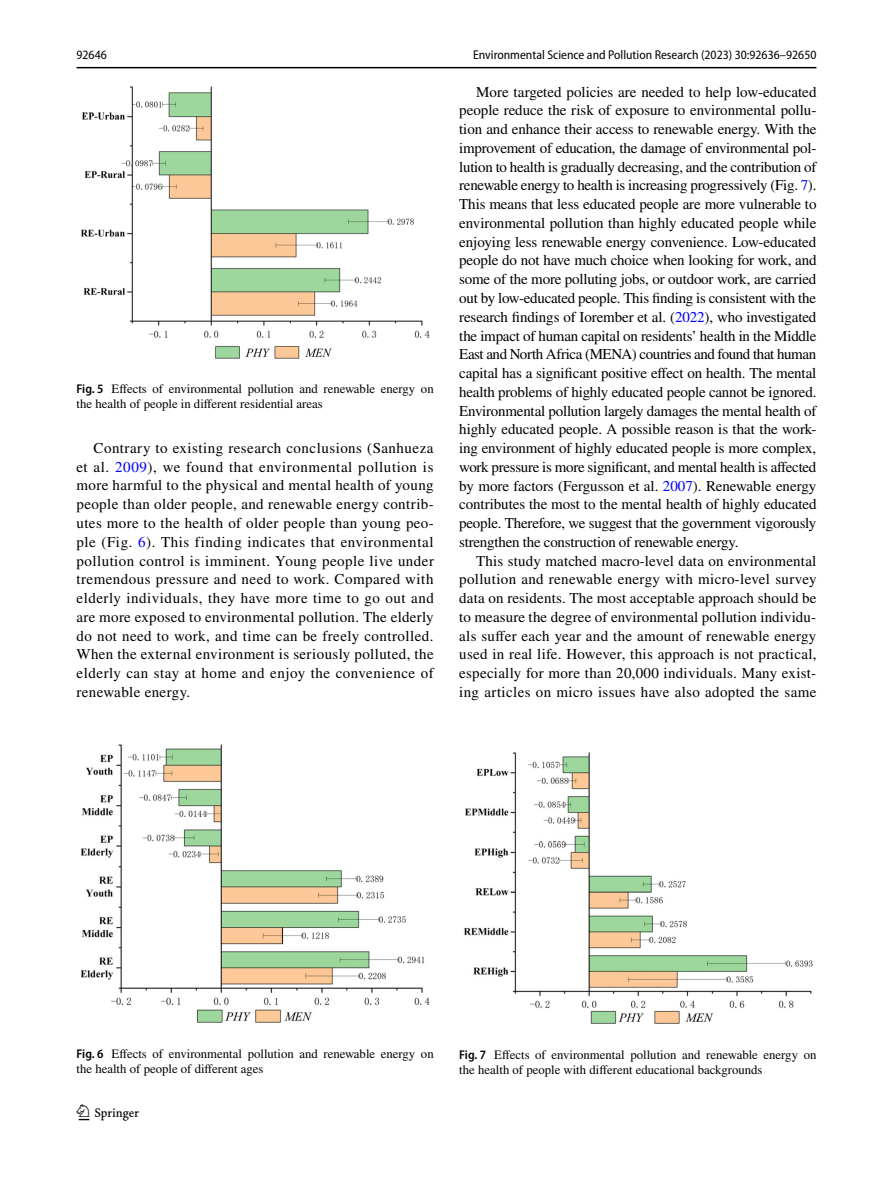
<style>
.page{position:relative;width:893px;height:1187px;background:#fff}
.page>*{position:absolute;margin:0;border:0;box-sizing:border-box;transform-origin:0 0}
.t1{font:22.5px "Springnew Regular 3";color:#000}
.t2{font:15px/18.8px "STIX";letter-spacing:.025em;color:#000;text-align:justify}
.t3{font:12.75px/15px "STIX";color:#000}
.t4{font:semi-condensed 12.75px "Myriad Pro";color:#000}
.s1{font-family:"Myriad Pro";font-weight:600;font-stretch:semi-condensed}
.s2{color:#00f}
</style>
<div class="page">
<hr style="left:77px;top:67px;width:739px;height:1px;background:#000">
<img style="left:81px;top:87px;width:348px;height:271px">
<img style="left:81px;top:744px;width:348px;height:278px">
<img style="left:464px;top:752px;width:348px;height:271px">
<p class="t4" style="left:77px;top:48px;width:32px">92646</p>
<p class="t4" style="left:473px;top:48px;width:345px">Environmental Science and Pollution Research (2023) 30:92636–92650</p>
<p class="t3" style="left:77px;top:382px;width:359px"><span class="s1">Fig. 5</span> Effects of environmental pollution and renewable energy on the health of people in different residential areas</p>
<p class="t2" style="left:77px;top:439px;width:359px;text-indent:17px">Contrary to existing research conclusions (Sanhueza et al. <span class="s2">2009</span>), we found that environmental pollution is more harmful to the physical and mental health of young people than older people, and renewable energy contrib&shy;utes more to the health of older people than young peo&shy;ple (Fig. <span class="s2">6</span>). This finding indicates that environmental pollution control is imminent. Young people live under tremendous pressure and need to work. Compared with elderly individuals, they have more time to go out and are more exposed to environmental pollution. The elderly do not need to work, and time can be freely controlled.<br>When the external environment is seriously polluted, the elderly can stay at home and enjoy the convenience of renewable energy.</p>
<p class="t2" style="left:459px;top:83px;width:359px;text-indent:17px">More targeted policies are needed to help low-educated people reduce the risk of exposure to environmental pollu&shy;tion and enhance their access to renewable energy. With the improvement of education, the damage of environmental pol&shy;lution to health is gradually decreasing, and the contribution of renewable energy to health is increasing progressively (Fig. <span class="s2">7</span>).<br>This means that less educated people are more vulnerable to environmental pollution than highly educated people while enjoying less renewable energy convenience. Low-educated people do not have much choice when looking for work, and some of the more polluting jobs, or outdoor work, are carried out by low-educated people. This finding is consistent with the research findings of Iorember et al. (<span class="s2">2022</span>), who investigated the impact of human capital on residents’ health in the Middle East and North Africa (MENA) countries and found that human capital has a significant positive effect on health. The mental health problems of highly educated people cannot be ignored.<br>Environmental pollution largely damages the mental health of highly educated people. A possible reason is that the work&shy;ing environment of highly educated people is more complex, work pressure is more significant, and mental health is affected by more factors (Fergusson et al. <span class="s2">2007</span>). Renewable energy contributes the most to the mental health of highly educated people. Therefore, we suggest that the government vigorously strengthen the construction of renewable energy.</p>
<p class="t2" style="left:459px;top:552px;width:359px;text-indent:17px">This study matched macro-level data on environmental pollution and renewable energy with micro-level survey data on residents. The most acceptable approach should be to measure the degree of environmental pollution individu&shy;als suffer each year and the amount of renewable energy used in real life. However, this approach is not practical, especially for more than 20,000 individuals. Many exist&shy;ing articles on micro issues have also adopted the same</p>
<p class="t3" style="left:77px;top:1046px;width:359px"><span class="s1">Fig. 6</span> Effects of environmental pollution and renewable energy on the health of people of different ages</p>
<p class="t3" style="left:459px;top:1047px;width:359px"><span class="s1">Fig. 7</span> Effects of environmental pollution and renewable energy on the health of people with different educational backgrounds</p>
<h1 class="t1" style="left:79px;top:1104px;width:62px">1 3</h1>
</div>
